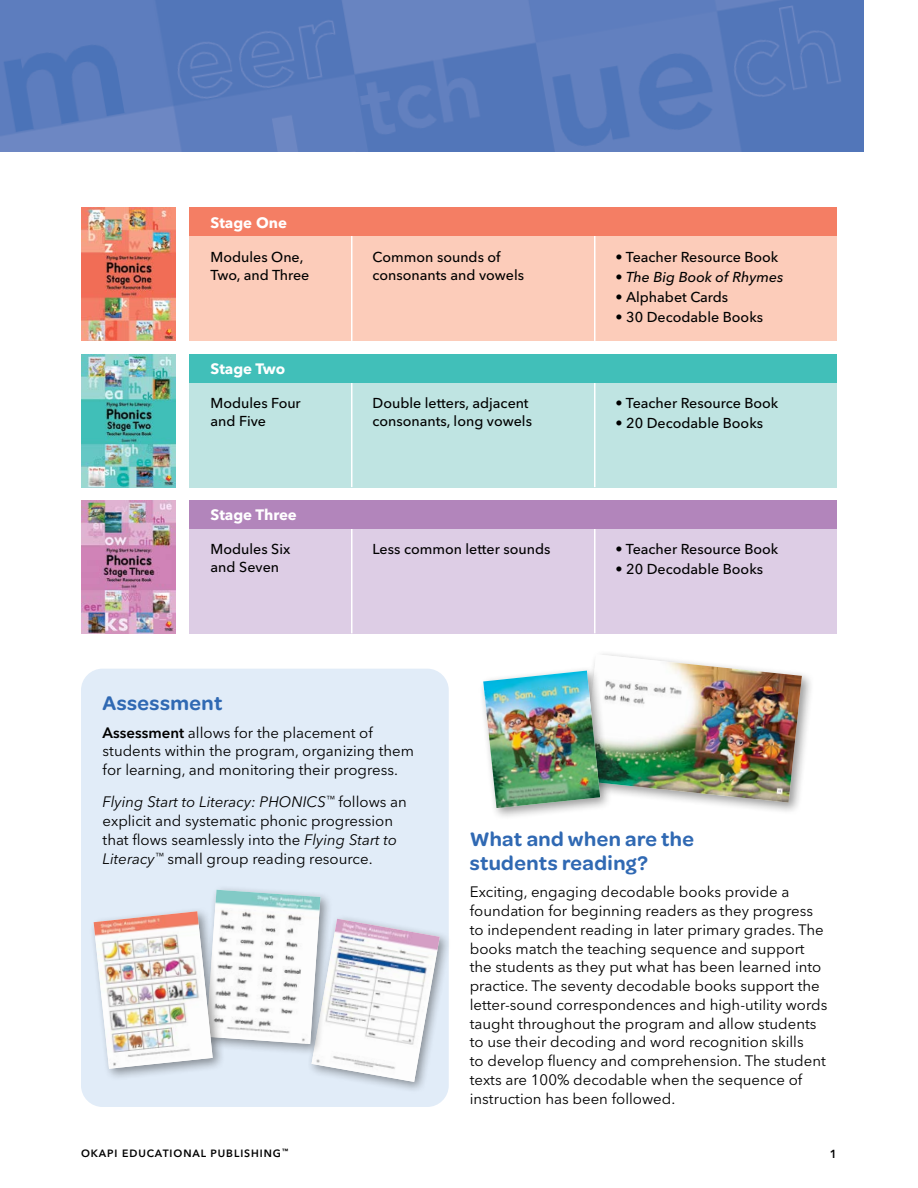
<style>
.page{position:relative;width:918px;height:1188px;background:#fff}
.page>*{position:absolute;margin:0;border:0;box-sizing:border-box;transform-origin:0 0}
.t1{font:600 21px/24px "Omnes";letter-spacing:.02em;color:#3069b3}
.t2{font:15px/18.8px "Avenir Next LT Pro";color:#000}
.t3{font:700 15px "Avenir Next LT Pro";color:#fff}
.t4{font:500 14.25px/18px "Avenir Next LT Pro";color:#000}
.t5{font:italic 500 14.25px "Avenir Next LT Pro";color:#000}
.t6{font:600 11.7px "Avenir Next LT Pro";color:#000}
.t7{font:600 10.5px "Avenir Next LT Pro";letter-spacing:.09em;color:#000}
.s1{font-style:normal}
.s2{font-weight:600}
.s3{font-style:italic}
</style>
<div class="page">
<img style="left:0;top:0;width:864px;height:151px">
<div style="left:81px;top:669px;width:368px;height:438px;background:#e1ecf8;border-radius:22px"></div>
<div style="left:578px;top:649px;width:236px;height:166px;background:#000;opacity:.4"></div>
<div style="left:478px;top:666px;width:135px;height:155px;background:#000;opacity:.4"></div>
<img style="left:483px;top:654px;width:319px;height:154px">
<img style="left:483px;top:671px;width:117px;height:137px">
<img style="left:81px;top:208px;width:95px;height:133px">
<img style="left:81px;top:354px;width:95px;height:133px">
<img style="left:81px;top:500px;width:95px;height:133px">
<div style="left:189px;top:208px;width:648px;height:133px;background:#fcccba"></div>
<hr style="left:351px;top:208px;width:1px;height:133px;background:#fff">
<hr style="left:594px;top:208px;width:2px;height:133px;background:#fff">
<div style="left:189px;top:354px;width:648px;height:133px;background:#bfe4e2"></div>
<hr style="left:351px;top:354px;width:1px;height:133px;background:#fff">
<hr style="left:594px;top:354px;width:2px;height:133px;background:#fff">
<div style="left:189px;top:500px;width:648px;height:133px;background:#ddcde5"></div>
<hr style="left:351px;top:500px;width:1px;height:133px;background:#fff">
<hr style="left:594px;top:500px;width:2px;height:133px;background:#fff">
<div style="left:189px;top:208px;width:648px;height:28px;background:#f47e64"></div>
<div style="left:189px;top:354px;width:648px;height:28px;background:#41bfb9"></div>
<div style="left:189px;top:500px;width:648px;height:28px;background:#b285bb"></div>
<div style="left:307px;top:914px;width:145px;height:181px;background:#000;opacity:.4"></div>
<svg style="left:108px;top:890px;width:332px;height:192px"></svg>
<img style="left:94px;top:911px;width:119px;height:158px">
<p class="t3" style="left:211px;top:213px;width:78px">Stage One</p>
<p class="t4" style="left:211px;top:248px;width:100px">Modules One,<br>Two, and Three</p>
<p class="t4" style="left:373px;top:248px;width:153px">Common sounds of consonants and vowels</p>
<p class="t4" style="left:616px;top:248px;width:164px">• Teacher Resource Book</p>
<p class="t5" style="left:616px;top:268px;width:169px"><span class="s1">•</span> The Big Book of Rhymes</p>
<p class="t4" style="left:616px;top:288px;width:114px">• Alphabet Cards</p>
<p class="t4" style="left:616px;top:308px;width:149px">• 30 Decodable Books</p>
<p class="t3" style="left:211px;top:359px;width:76px">Stage Two</p>
<p class="t4" style="left:211px;top:394px;width:92px">Modules Four and Five</p>
<p class="t4" style="left:373px;top:394px;width:161px">Double letters, adjacent consonants, long vowels</p>
<p class="t4" style="left:616px;top:394px;width:164px">• Teacher Resource Book</p>
<p class="t4" style="left:616px;top:414px;width:149px">• 20 Decodable Books</p>
<p class="t3" style="left:211px;top:506px;width:88px">Stage Three</p>
<p class="t4" style="left:211px;top:540px;width:81px">Modules Six and Seven</p>
<p class="t4" style="left:373px;top:540px;width:179px">Less common letter sounds</p>
<p class="t4" style="left:616px;top:540px;width:164px">• Teacher Resource Book</p>
<p class="t4" style="left:616px;top:560px;width:149px">• 20 Decodable Books</p>
<h1 class="t1" style="left:103px;top:690px;width:121px">Assessment</h1>
<p class="t2" style="left:103px;top:723px;width:313px"><span class="s2">Assessment</span> allows for the placement of students within the program, organizing them for learning, and monitoring their progress.</p>
<p class="t2" style="left:103px;top:793px;width:306px"><span class="s3">Flying Start to Literacy: PHONICS</span><sup>™</sup> follows an explicit and systematic phonic progression that flows seamlessly into the <span class="s3">Flying Start to Literacy</span><sup>™</sup> small group reading resource.</p>
<h1 class="t1" style="left:470px;top:826px;width:226px">What and when are the students reading?</h1>
<p class="t2" style="left:470px;top:883px;width:359px">Exciting, engaging decodable books provide a foundation for beginning readers as they progress to independent reading in later primary grades. The books match the teaching sequence and support the students as they put what has been learned into practice. The seventy decodable books support the letter-sound correspondences and high-utility words taught throughout the program and allow students to use their decoding and word recognition skills<br>to develop fluency and comprehension. The student texts are 100% decodable when the sequence of instruction has been followed.</p>
<p class="t7" style="left:81px;top:1147px;width:209px">OKAPI EDUCATIONAL PUBLISHING<sup>™</sup></p>
<p class="t6" style="left:830px;top:1146px;width:9px">1</p>
</div>
